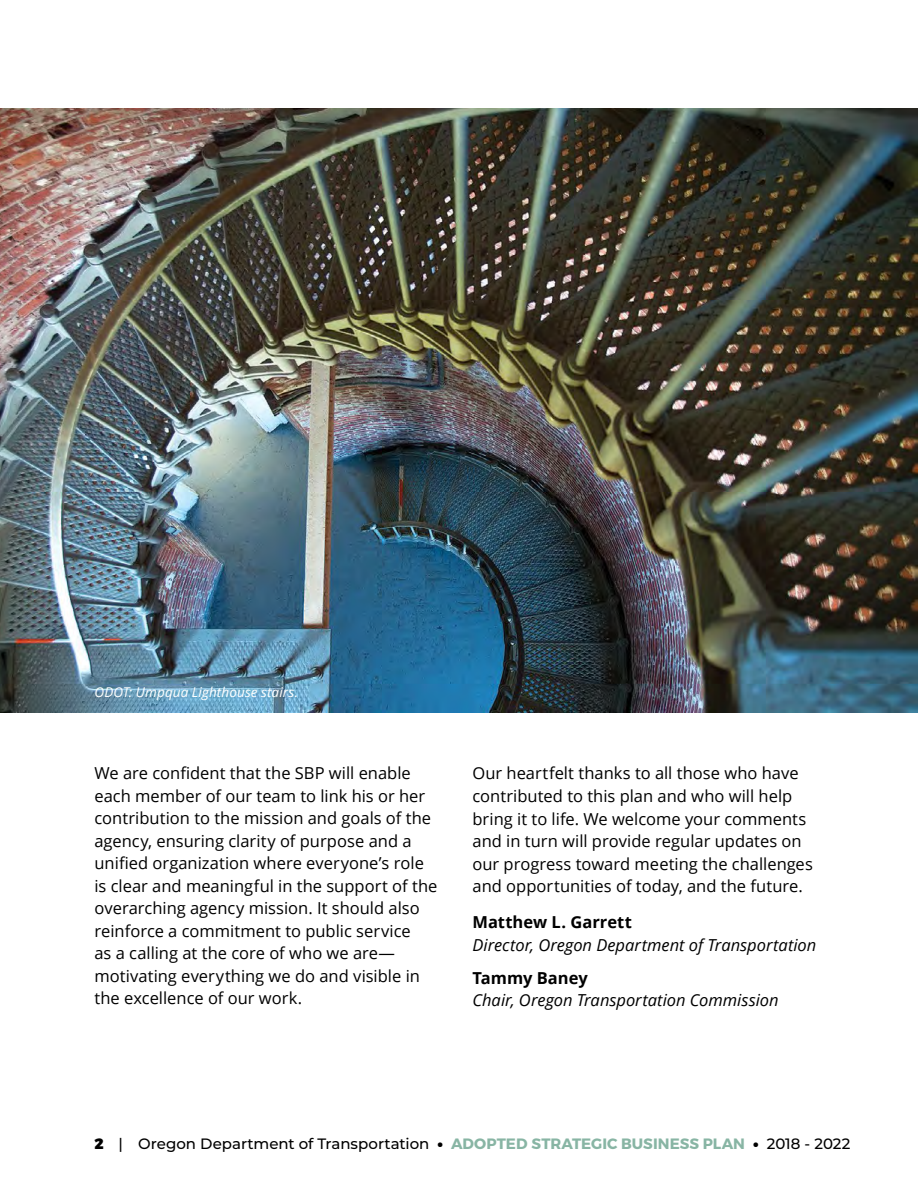
<style>
.page{position:relative;width:918px;height:1188px;background:#fff}
.page>*{position:absolute;margin:0;border:0;box-sizing:border-box;transform-origin:0 0}
.t1{font:16.5px/22.5px "Open Sans";color:#000}
.t2{font:italic 16.5px "Open Sans";color:#000}
.t3{font:700 16.5px "Open Sans";color:#000}
.t4{font:500 15px "Montserrat";color:#000}
.t5{font:italic 13.5px "Open Sans";letter-spacing:.01em;color:#fff}
.s1{font-weight:900}
.s2{font-weight:700;color:#88b5a4}
</style>
<div class="page">
<img style="left:0;top:108px;width:918px;height:605px">
<p class="t5" style="left:94px;top:683px;width:205px">ODOT: Umpqua Lighthouse stairs.</p>
<p class="t1" style="left:94px;top:762px;width:344px">We are confident that the SBP will enable each member of our team to link his or her contribution to the mission and goals of the agency, ensuring clarity of purpose and a unified organization where everyone’s role is clear and meaningful in the support of the overarching agency mission. It should also reinforce a commitment to public service<br>as a calling at the core of who we are— motivating everything we do and visible in the excellence of our work.</p>
<p class="t1" style="left:472px;top:762px;width:342px">Our heartfelt thanks to all those who have contributed to this plan and who will help bring it to life. We welcome your comments and in turn will provide regular updates on our progress toward meeting the challenges and opportunities of today, and the future.</p>
<p class="t3" style="left:472px;top:910px;width:161px">Matthew L. Garrett</p>
<p class="t2" style="left:472px;top:933px;width:345px">Director, Oregon Department of Transportation</p>
<p class="t3" style="left:472px;top:966px;width:117px">Tammy Baney</p>
<p class="t2" style="left:472px;top:989px;width:308px">Chair, Oregon Transportation Commission</p>
<p class="t4" style="left:94px;top:1133px;width:758px"><span class="s1">2</span> | Oregon Department of Transportation <span class="s1">•</span> <span class="s2">ADOPTED STRATEGIC BUSINESS PLAN</span> <span class="s1">•</span> 2018 - 2022</p>
</div>
